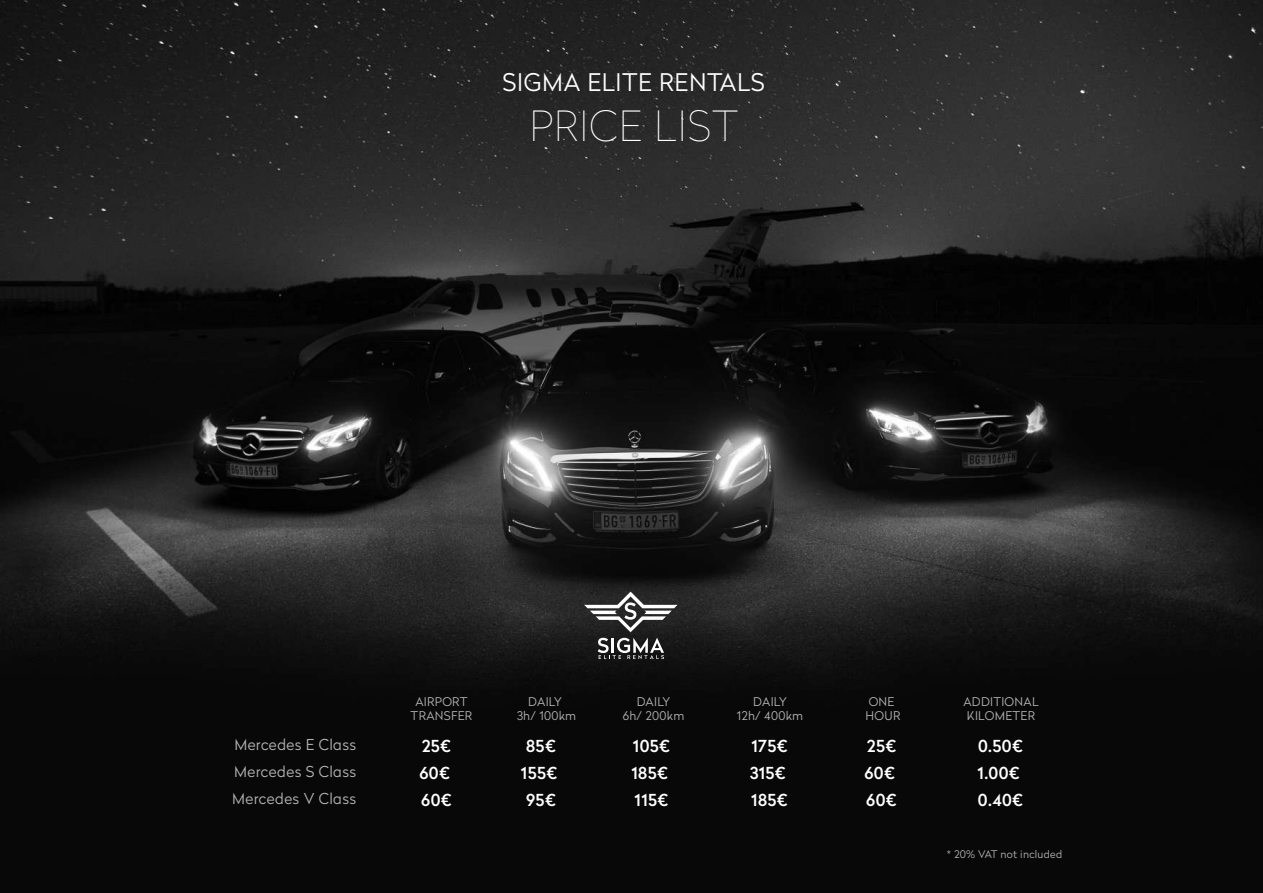
<style>
.page{position:relative;width:1263px;height:893px;background:#fff}
.page>*{position:absolute;margin:0;border:0;box-sizing:border-box;transform-origin:0 0}
.t1{font:200 41.55px "Radikal";letter-spacing:.025em;color:#fff}
.t2{font:300 24.15px "Radikal";letter-spacing:.025em;color:#fff}
.t3{font:500 16.5px/27px "Radikal";letter-spacing:.025em;color:#fff}
.t4{font:300 15px/27px "Radikal";letter-spacing:.025em;color:#b3b3b3;text-align:justify}
.t5{font:300 12px/13.5px "Radikal";letter-spacing:.025em;color:#b3b3b3;text-align:center}
.t6{font:300 10.5px "Radikal";letter-spacing:.025em;color:#b3b3b3}
</style>
<div class="page">
<img style="left:0;top:0;width:1263px;height:893px">
<svg style="left:598px;top:638px;width:66px;height:21px"></svg>
<svg style="left:584px;top:592px;width:93px;height:40px"></svg>
<h2 class="t2" style="left:502px;top:66px;width:264px">SIGMA ELITE RENTALS</h2>
<h1 class="t1" style="left:530px;top:98px;width:210px">PRICE LIST</h1>
<p class="t4" style="left:232px;top:731px;width:126px">Mercedes E Class Mercedes S Class Mercedes V Class</p>
<p class="t5" style="left:411px;top:695px;width:63px">AIRPORT<br>TRANSFER</p>
<p class="t5" style="left:517px;top:695px;width:61px">DAILY<br>3h/ 100km</p>
<p class="t5" style="left:623px;top:695px;width:63px">DAILY<br>6h/ 200km</p>
<p class="t5" style="left:737px;top:695px;width:68px">DAILY<br>12h/ 400km</p>
<p class="t5" style="left:865px;top:695px;width:36px;text-align:left">ONE<br>HOUR</p>
<p class="t5" style="left:963px;top:695px;width:77px;text-align:left">ADDITIONAL<br>KILOMETER</p>
<h3 class="t3" style="left:419px;top:732px;width:34px;text-align:justify">25€ 60€ 60€</h3>
<h3 class="t3" style="left:521px;top:732px;width:38px;text-align:center">85€<br>155€<br>95€</h3>
<h3 class="t3" style="left:631px;top:732px;width:40px">105€<br>185€<br>115€</h3>
<h3 class="t3" style="left:750px;top:732px;width:40px">175€<br>315€<br>185€</h3>
<h3 class="t3" style="left:864px;top:732px;width:34px;text-align:justify">25€ 60€ 60€</h3>
<h3 class="t3" style="left:977px;top:732px;width:47px">0.50€<br>1.00€<br>0.40€</h3>
<p class="t6" style="left:947px;top:847px;width:117px">* 20% VAT not included</p>
</div>
